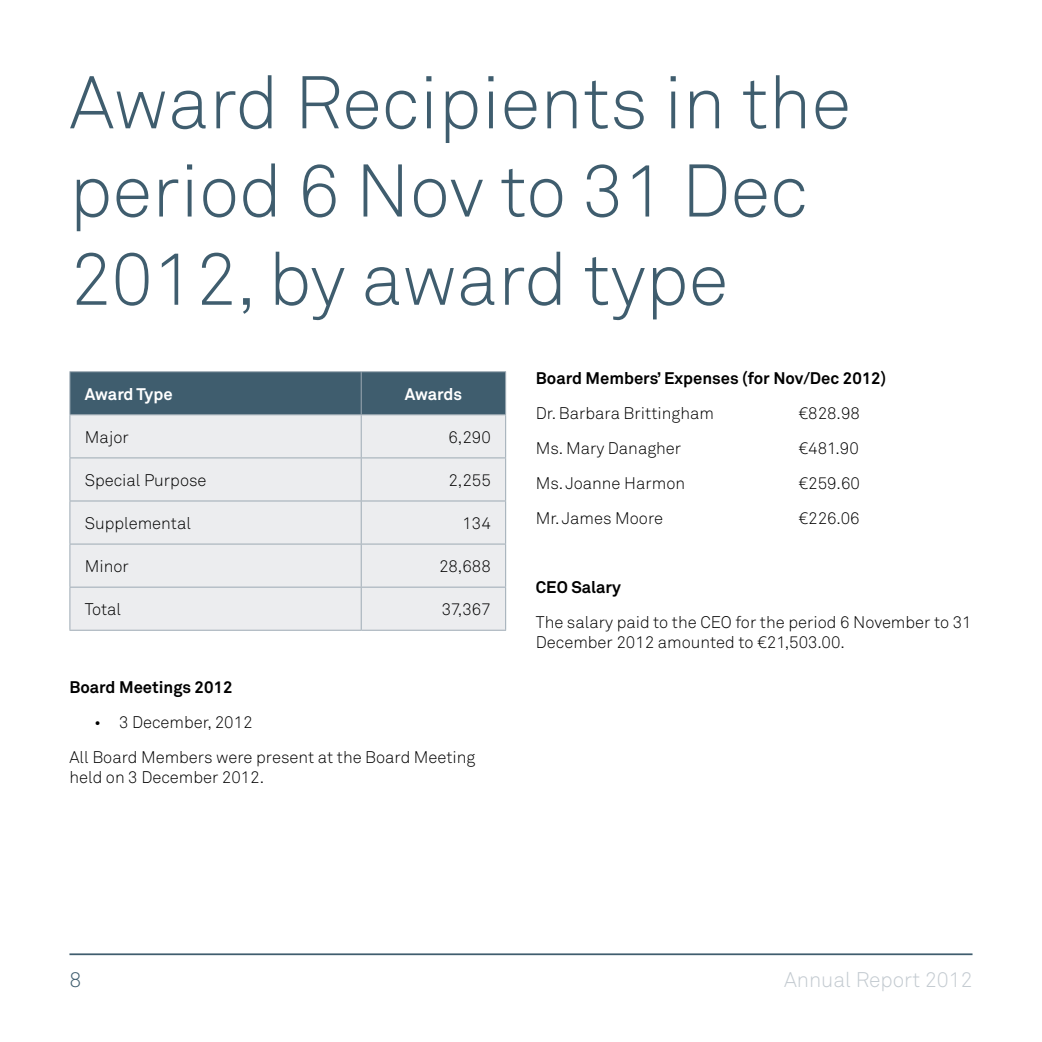
<style>
.page{position:relative;width:1042px;height:1042px;background:#fff}
.page>*{position:absolute;margin:0;border:0;box-sizing:border-box;transform-origin:0 0}
.titles{font:300 73.5px/88.2px "Akkurat";color:#3f5d6e}
.t1{font:300 21px "Akkurat";color:#c4cbd1}
.t2{font:300 21px "Akkurat";color:#3f5d6e}
.body{font:300 16.62px/19.9px "Akkurat";color:#000}
.body-2{font:700 16.62px "Akkurat";color:#000}
.body-3{font:700 16.62px "Akkurat";letter-spacing:-.005em;color:#fff}
</style>
<div class="page">
<hr style="left:69px;top:953px;width:903px;height:2px;background:#3f5d6e">
<div style="left:70px;top:372px;width:435px;height:42px;background:#3f5d6e"></div>
<div style="left:70px;top:415px;width:435px;height:215px;background:#ecedef"></div>
<hr style="left:69px;top:371px;width:292px;height:1px;background:#9daab4">
<hr style="left:69px;top:372px;width:1px;height:42px;background:#9daab4">
<hr style="left:361px;top:371px;width:145px;height:1px;background:#9daab4">
<hr style="left:361px;top:372px;width:1px;height:42px;background:#9daab4">
<hr style="left:505px;top:372px;width:1px;height:42px;background:#9daab4">
<hr style="left:69px;top:414px;width:292px;height:1px;background:#9daab4">
<hr style="left:69px;top:415px;width:1px;height:42px;background:#9daab4">
<hr style="left:361px;top:414px;width:145px;height:1px;background:#9daab4">
<hr style="left:361px;top:415px;width:1px;height:42px;background:#9daab4">
<hr style="left:505px;top:415px;width:1px;height:42px;background:#9daab4">
<hr style="left:69px;top:457px;width:292px;height:1px;background:#9daab4">
<hr style="left:69px;top:458px;width:1px;height:42px;background:#9daab4">
<hr style="left:361px;top:457px;width:145px;height:1px;background:#9daab4">
<hr style="left:361px;top:458px;width:1px;height:42px;background:#9daab4">
<hr style="left:505px;top:458px;width:1px;height:42px;background:#9daab4">
<hr style="left:69px;top:500px;width:292px;height:1px;background:#9daab4">
<hr style="left:69px;top:501px;width:1px;height:42px;background:#9daab4">
<hr style="left:361px;top:500px;width:145px;height:1px;background:#9daab4">
<hr style="left:361px;top:501px;width:1px;height:42px;background:#9daab4">
<hr style="left:505px;top:501px;width:1px;height:42px;background:#9daab4">
<hr style="left:69px;top:543px;width:292px;height:1px;background:#9daab4">
<hr style="left:69px;top:544px;width:1px;height:43px;background:#9daab4">
<hr style="left:361px;top:543px;width:145px;height:1px;background:#9daab4">
<hr style="left:361px;top:544px;width:1px;height:43px;background:#9daab4">
<hr style="left:505px;top:544px;width:1px;height:43px;background:#9daab4">
<hr style="left:69px;top:587px;width:292px;height:1px;background:#9daab4">
<hr style="left:69px;top:587px;width:1px;height:43px;background:#9daab4">
<hr style="left:361px;top:587px;width:145px;height:1px;background:#9daab4">
<hr style="left:361px;top:587px;width:1px;height:43px;background:#9daab4">
<hr style="left:505px;top:587px;width:1px;height:43px;background:#9daab4">
<hr style="left:69px;top:630px;width:292px;height:1px;background:#9daab4">
<hr style="left:361px;top:630px;width:145px;height:1px;background:#9daab4">
<p class="titles" style="left:69px;top:57px;width:783px">Award Recipients in the period 6 Nov to 31 Dec<br>2012, by award type</p>
<p class="body-3" style="left:85px;top:384px;width:89px">Award Type</p>
<p class="body-3" style="left:405px;top:384px;width:59px">Awards</p>
<p class="body" style="left:85px;top:427px;width:46px">Major</p>
<p class="body" style="left:448px;top:427px;width:44px">6,290</p>
<p class="body" style="left:85px;top:470px;width:123px">Special Purpose</p>
<p class="body" style="left:448px;top:470px;width:44px">2,255</p>
<p class="body" style="left:85px;top:513px;width:108px">Supplemental</p>
<p class="body" style="left:462px;top:513px;width:30px">134</p>
<p class="body" style="left:85px;top:556px;width:46px">Minor</p>
<p class="body" style="left:439px;top:556px;width:53px">28,688</p>
<p class="body" style="left:85px;top:599px;width:38px">Total</p>
<p class="body" style="left:442px;top:599px;width:51px">37,367</p>
<p class="body-2" style="left:69px;top:677px;width:165px">Board Meetings 2012</p>
<p class="body" style="left:94px;top:712px;width:160px">• 3 December, 2012</p>
<p class="body" style="left:69px;top:747px;width:407px">All Board Members were present at the Board Meeting held on 3 December 2012.</p>
<p class="body-2" style="left:536px;top:368px;width:352px">Board Members’ Expenses (for Nov/Dec 2012)</p>
<p class="body" style="left:536px;top:403px;width:180px">Dr. Barbara Brittingham</p>
<p class="body" style="left:798px;top:403px;width:63px">€828.98</p>
<p class="body" style="left:536px;top:438px;width:147px">Ms. Mary Danagher</p>
<p class="body" style="left:798px;top:438px;width:62px">€481.90</p>
<p class="body" style="left:536px;top:473px;width:151px">Ms. Joanne Harmon</p>
<p class="body" style="left:798px;top:473px;width:63px">€259.60</p>
<p class="body" style="left:536px;top:507px;width:129px">Mr. James Moore</p>
<p class="body" style="left:798px;top:507px;width:63px">€226.06</p>
<p class="body-2" style="left:536px;top:577px;width:87px">CEO Salary</p>
<p class="body" style="left:536px;top:612px;width:437px">The salary paid to the CEO for the period 6 November to 31<br>December 2012 amounted to €21,503.00.</p>
<p class="t2" style="left:69px;top:967px;width:13px">8</p>
<p class="t1" style="left:784px;top:967px;width:190px">Annual Report 2012</p>
</div>
